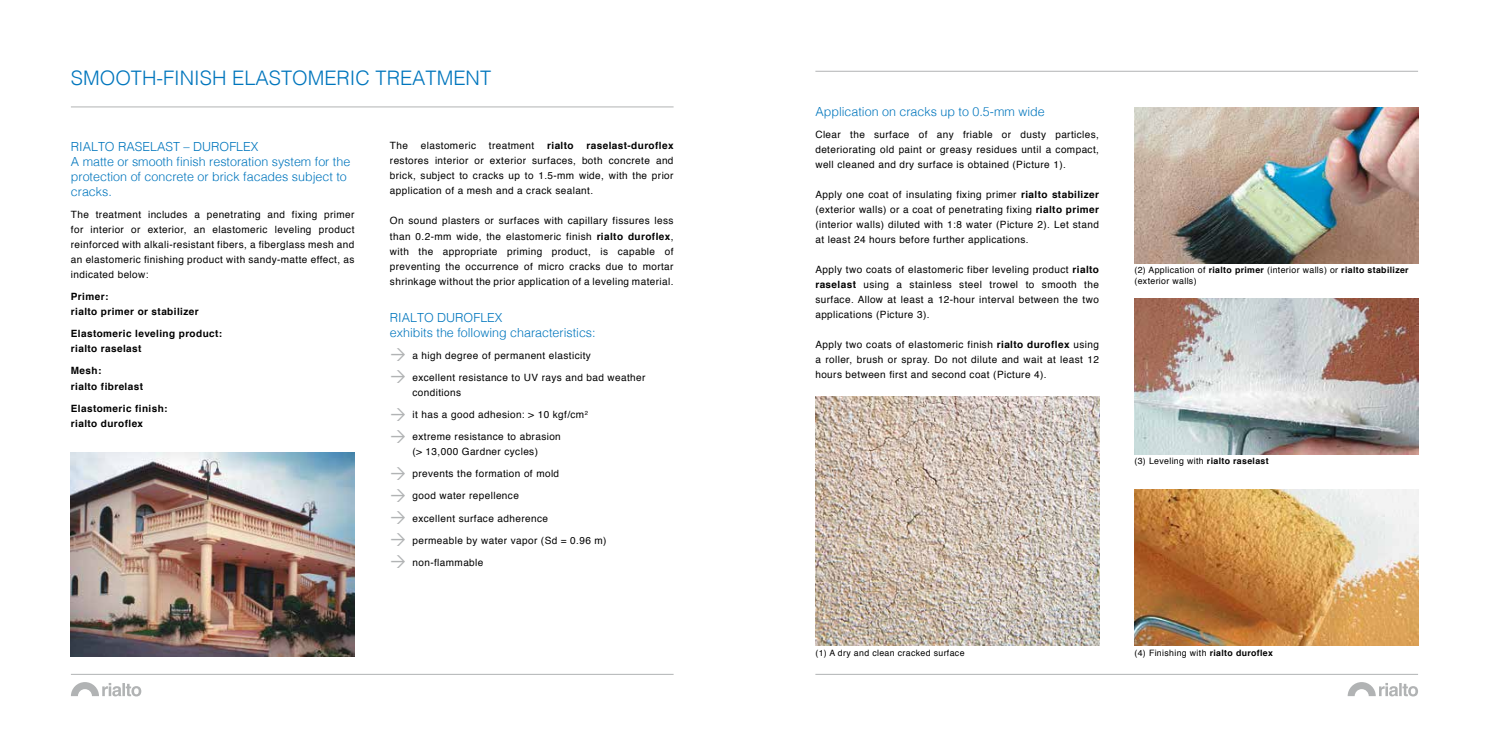
<style>
.page{position:relative;width:1489px;height:745px;background:#fff}
.page>*{position:absolute;margin:0;border:0;box-sizing:border-box;transform-origin:0 0}
.t1{font:300 20px "Helvetica";color:#0076bd}
.t2{font:300 12.5px/15px "Helvetica";color:#0076bd}
.t3{font:10px/15px "Helvetica";letter-spacing:.04em;color:#000;text-align:justify}
.t4{font:700 10px/15px "Helvetica";letter-spacing:.04em;color:#000}
.t5{font:8.75px/11.2px "Helvetica";letter-spacing:.04em;color:#000}
.s1{font-weight:700}
</style>
<div class="page">
<img style="left:815px;top:396px;width:283px;height:249px">
<img style="left:1134px;top:107px;width:283px;height:156px">
<img style="left:1134px;top:298px;width:283px;height:156px">
<img style="left:1134px;top:489px;width:283px;height:156px">
<img style="left:71px;top:452px;width:283px;height:204px">
<svg style="left:71px;top:682px;width:70px;height:14px"></svg>
<svg style="left:1347px;top:682px;width:70px;height:14px"></svg>
<hr style="left:71px;top:106px;width:602px;height:1px;background:#b1b3b4">
<hr style="left:71px;top:673px;width:602px;height:1px;background:#b1b3b4">
<hr style="left:815px;top:673px;width:602px;height:1px;background:#b1b3b4">
<hr style="left:815px;top:71px;width:602px;height:1px;background:#b1b3b4">
<h1 class="t1" style="left:71px;top:61px;width:422px">SMOOTH-FINISH ELASTOMERIC TREATMENT</h1>
<p class="t2" style="left:71px;top:138px;width:281px">RIALTO RASELAST – DUROFLEX<br>A matte or smooth finish restoration system for the protection of concrete or brick facades subject to cracks.</p>
<p class="t3" style="left:71px;top:207px;width:285px">The treatment includes a penetrating and fixing primer for interior or exterior, an elastomeric leveling product reinforced with alkali-resistant fibers, a fiberglass mesh and an elastomeric finishing product with sandy-matte effect, as indicated below:</p>
<p class="t4" style="left:71px;top:289px;width:129px">Primer:<br>rialto primer or stabilizer</p>
<p class="t4" style="left:71px;top:326px;width:153px">Elastomeric leveling product: rialto raselast</p>
<p class="t4" style="left:71px;top:363px;width:74px">Mesh:<br>rialto fibrelast</p>
<p class="t4" style="left:71px;top:400px;width:98px">Elastomeric finish: rialto duroflex</p>
<p class="t3" style="left:390px;top:139px;width:20px">The</p>
<p class="t3" style="left:421px;top:139px;width:57px">elastomeric</p>
<p class="t3" style="left:489px;top:139px;width:47px">treatment</p>
<p class="t4" style="left:547px;top:138px;width:28px">rialto</p>
<p class="t4" style="left:586px;top:138px;width:88px">raselast-duroflex</p>
<p class="t3" style="left:390px;top:154px;width:285px">restores interior or exterior surfaces, both concrete and brick, subject to cracks up to 1.5-mm wide, with the prior application of a mesh and a crack sealant.</p>
<p class="t3" style="left:390px;top:214px;width:285px">On sound plasters or surfaces with capillary fissures less than 0.2-mm wide, the elastomeric finish <span class="s1">rialto duroflex</span>, with the appropriate priming product, is capable of preventing the occurrence of micro cracks due to mortar shrinkage without the prior application of a leveling material.</p>
<p class="t2" style="left:390px;top:308px;width:207px">RIALTO DUROFLEX<br>exhibits the following characteristics:</p>
<p class="t3" style="left:412px;top:348px;width:180px">a high degree of permanent elasticity</p>
<p class="t3" style="left:412px;top:370px;width:234px">excellent resistance to UV rays and bad weather conditions</p>
<p class="t3" style="left:412px;top:407px;width:177px">it has a good adhesion: &gt; 10 kgf/cm<sup>2</sup></p>
<p class="t3" style="left:412px;top:429px;width:150px">extreme resistance to abrasion (&gt; 13,000 Gardner cycles)</p>
<p class="t3" style="left:412px;top:466px;width:148px">prevents the formation of mold</p>
<p class="t3" style="left:412px;top:488px;width:108px">good water repellence</p>
<p class="t3" style="left:412px;top:510px;width:137px">excellent surface adherence</p>
<p class="t3" style="left:412px;top:532px;width:196px">permeable by water vapor (Sd = 0.96 m)</p>
<p class="t3" style="left:412px;top:554px;width:72px">non-flammable</p>
<p class="t2" style="left:815px;top:103px;width:231px">Application on cracks up to 0.5-mm wide</p>
<p class="t3" style="left:815px;top:127px;width:285px">Clear the surface of any friable or dusty particles, deteriorating old paint or greasy residues until a compact, well cleaned and dry surface is obtained (Picture 1).</p>
<p class="t3" style="left:815px;top:187px;width:285px">Apply one coat of insulating fixing primer <span class="s1">rialto stabilizer </span>(exterior walls) or a coat of penetrating fixing <span class="s1">rialto primer </span>(interior walls) diluted with 1:8 water (Picture 2). Let stand at least 24 hours before further applications.</p>
<p class="t3" style="left:815px;top:262px;width:285px">Apply two coats of elastomeric fiber leveling product <span class="s1">rialto raselast</span> using a stainless steel trowel to smooth the surface. Allow at least a 12-hour interval between the two applications (Picture 3).</p>
<p class="t3" style="left:815px;top:337px;width:285px">Apply two coats of elastomeric finish <span class="s1">rialto duroflex</span> using a roller, brush or spray. Do not dilute and wait at least 12 hours between first and second coat (Picture 4).</p>
<p class="t5" style="left:1134px;top:264px;width:276px">(2) Application of <span class="s1">rialto primer</span> (interior walls) or <span class="s1">rialto stabilizer </span>(exterior walls)</p>
<p class="t5" style="left:1134px;top:455px;width:136px">(3) Leveling with <span class="s1">rialto raselast</span></p>
<p class="t5" style="left:815px;top:647px;width:151px">(1) A dry and clean cracked surface</p>
<p class="t5" style="left:1134px;top:647px;width:140px">(4) Finishing with <span class="s1">rialto duroflex</span></p>
</div>
